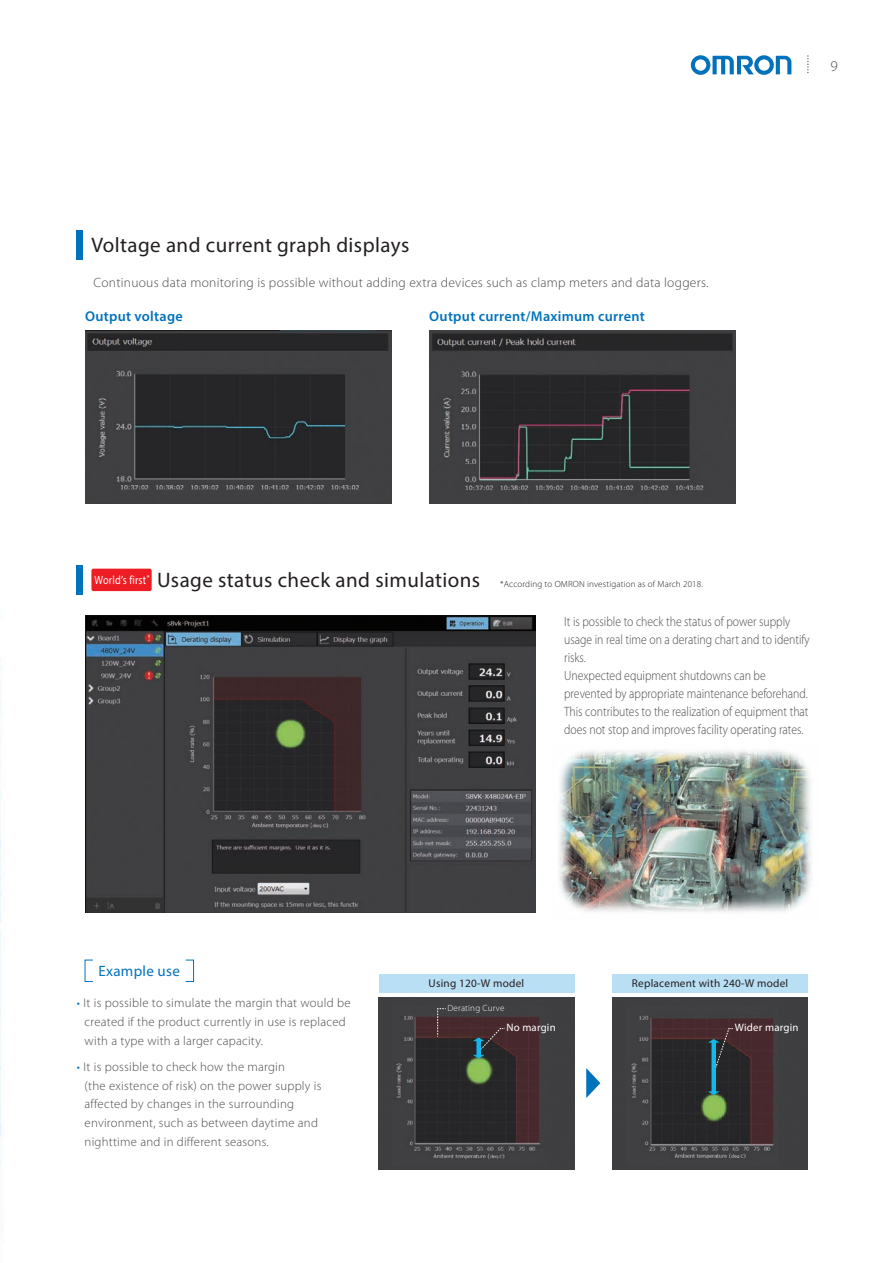
<style>
.page{position:relative;width:893px;height:1263px;background:#fff}
.page>*{position:absolute;margin:0;border:0;box-sizing:border-box;transform-origin:0 0}
.t1{font:21px "Myriad Pro";letter-spacing:.02em;color:#231f20}
.t2{font:15px "Myriad Pro";letter-spacing:.02em;color:#0072bc}
.t3{font:300 15px "Myriad Pro";color:#4b4c4d}
.t4{font:600 14.25px "Myriad Pro";letter-spacing:.02em;color:#0072bc}
.t5{font:300 13.5px/18px "Myriad Pro";color:#4b4c4d;scale:.87 1}
.t6{font:300 13.5px "Myriad Pro";letter-spacing:.02em;color:#4b4c4d}
.t7{font:300 12.75px/18.8px "Myriad Pro";letter-spacing:.02em;color:#4b4c4d}
.t8{font:11.25px "Myriad Pro";letter-spacing:.02em;color:#231f20}
.t9{font:10.8px "Myriad Pro";letter-spacing:.02em;color:#fff}
.t10{font:300 9px "Myriad Pro";letter-spacing:.02em;color:#231f20}
.t11{font:300 9px "Myriad Pro";letter-spacing:.02em;color:#fff}
.s1{font-size:12px;color:#fff}
.s2{color:#0072bc}
</style>
<div class="page">
<img style="left:85px;top:331px;width:306px;height:173px">
<img style="left:429px;top:331px;width:306px;height:173px">
<img style="left:85px;top:615px;width:450px;height:298px">
<img style="left:559px;top:750px;width:252px;height:163px">
<div style="left:379px;top:997px;width:195px;height:172px;background:#3e3e41"></div>
<img style="left:393px;top:1007px;width:151px;height:159px">
<div style="left:612px;top:997px;width:196px;height:172px;background:#3e3e41"></div>
<img style="left:626px;top:1007px;width:152px;height:159px">
<svg style="left:691px;top:55px;width:100px;height:20px"></svg>
<svg style="left:807px;top:56px;width:2px;height:18px"></svg>
<div style="left:77px;top:230px;width:6px;height:29px;background:#0072bc"></div>
<div style="left:91px;top:569px;width:61px;height:22px;background:#ee1d23;border-radius:2px"></div>
<div style="left:77px;top:565px;width:6px;height:30px;background:#0072bc"></div>
<div style="left:185px;top:960px;width:9px;height:22px;border:1px solid #0072bc"></div>
<div style="left:379px;top:974px;width:195px;height:18px;background:#b9dff5"></div>
<div style="left:612px;top:974px;width:196px;height:18px;background:#b9dff5"></div>
<svg style="left:586px;top:1068px;width:14px;height:30px"></svg>
<svg style="left:437px;top:1008px;width:9px;height:29px"></svg>
<svg style="left:473px;top:1028px;width:32px;height:30px"></svg>
<div style="left:711px;top:1042px;width:5px;height:50px;background:#15b8ec"></div>
<svg style="left:708px;top:1091px;width:11px;height:4px"></svg>
<svg style="left:708px;top:1028px;width:25px;height:39px"></svg>
<h1 class="t1" style="left:91px;top:232px;width:319px">Voltage and current graph displays</h1>
<p class="t6" style="left:94px;top:274px;width:616px">Continuous data monitoring is possible without adding extra devices such as clamp meters and data loggers.</p>
<p class="t4" style="left:85px;top:307px;width:99px">Output voltage</p>
<p class="t4" style="left:429px;top:307px;width:217px">Output current/Maximum current</p>
<p class="t3" style="left:830px;top:56px;width:9px">9</p>
<h1 class="t1" style="left:95px;top:566px;width:387px"><span class="s1">World’s first</span> Usage status check and simulations</h1>
<p class="t10" style="left:500px;top:578px;width:204px">*According to OMRON investigation as of March 2018.</p>
<p class="t11" style="left:146px;top:573px;width:5px">*</p>
<p class="t5" style="left:564px;top:613px;width:284px">It is possible to check the status of power supply usage in real time on a derating chart and to identify risks.<br>Unexpected equipment shutdowns can be prevented by appropriate maintenance beforehand.<br>This contributes to the realization of equipment that does not stop and improves facility operating rates.</p>
<p class="t2" style="left:98px;top:962px;width:83px">Example use</p>
<p class="t7" style="left:85px;top:993px;width:267px;text-indent:-8px"><span class="s2">•</span> It is possible to simulate the margin that would be created if the product currently in use is replaced with a type with a larger capacity.</p>
<p class="t7" style="left:85px;top:1057px;width:238px;text-indent:-8px"><span class="s2">•</span> It is possible to check how the margin<br>(the existence of risk) on the power supply is affected by changes in the surrounding environment, such as between daytime and nighttime and in different seasons.</p>
<p class="t8" style="left:429px;top:976px;width:97px">Using 120-W model</p>
<p class="t11" style="left:448px;top:1002px;width:58px">Derating Curve</p>
<p class="t8" style="left:632px;top:976px;width:158px">Replacement with 240-W model</p>
<p class="t9" style="left:506px;top:1020px;width:51px">No margin</p>
<p class="t9" style="left:735px;top:1020px;width:65px">Wider margin</p>
</div>
